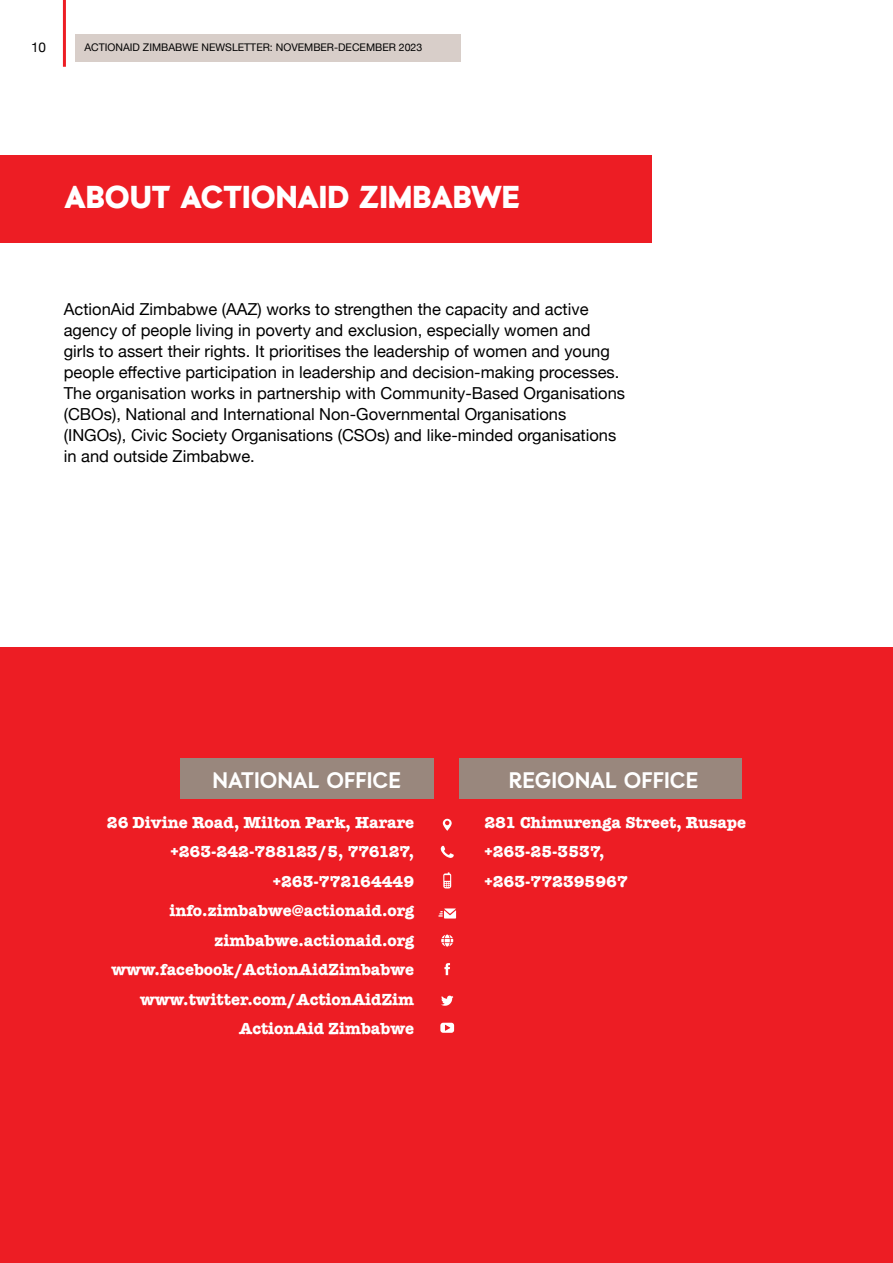
<style>
.page{position:relative;width:893px;height:1263px;background:#fff}
.page>*{position:absolute;margin:0;border:0;box-sizing:border-box;transform-origin:0 0}
.t1{font:900 31.5px "Auxilia";color:#fff}
.t2{font:700 22.5px "Auxilia";color:#fff}
.t3{font:16.5px/21px "Helvetica Neue";color:#000}
.t4{font:700 16.5px/29.5px "American Typewriter";color:#fff;text-align:right}
.t5{font:13.5px "Helvetica Neue";color:#000}
.t6{font:10.5px "Helvetica Neue";color:#000}
</style>
<div class="page">
<div style="left:75px;top:34px;width:385px;height:28px;background:#d8cec9"></div>
<hr style="left:63px;top:0;width:3px;height:67px;background:#ed1d24">
<div style="left:0;top:647px;width:893px;height:616px;background:#ed1d24"></div>
<div style="left:181px;top:758px;width:253px;height:41px;background:#99877d"></div>
<div style="left:460px;top:758px;width:282px;height:41px;background:#99877d"></div>
<svg style="left:441px;top:996px;width:12px;height:10px"></svg>
<svg style="left:444px;top:963px;width:6px;height:12px"></svg>
<svg style="left:440px;top:1023px;width:14px;height:10px"></svg>
<svg style="left:441px;top:846px;width:13px;height:12px"></svg>
<svg style="left:443px;top:872px;width:8px;height:16px"></svg>
<svg style="left:438px;top:908px;width:18px;height:10px"></svg>
<svg style="left:441px;top:934px;width:12px;height:13px"></svg>
<svg style="left:443px;top:819px;width:9px;height:12px"></svg>
<div style="left:0;top:155px;width:652px;height:87px;background:#ed1d24"></div>
<p class="t5" style="left:31px;top:38px;width:17px">10</p>
<p class="t6" style="left:84px;top:40px;width:339px">ACTIONAID ZIMBABWE NEWSLETTER: NOVEMBER-DECEMBER 2023</p>
<h1 class="t1" style="left:65px;top:177px;width:457px">ABOUT ACTIONAID ZIMBABWE</h1>
<p class="t3" style="left:64px;top:300px;width:563px">ActionAid Zimbabwe (AAZ) works to strengthen the capacity and active agency of people living in poverty and exclusion, especially women and girls to assert their rights. It prioritises the leadership of women and young people effective participation in leadership and decision-making processes.<br>The organisation works in partnership with Community-Based Organisations (CBOs), National and International Non-Governmental Organisations (INGOs), Civic Society Organisations (CSOs) and like-minded organisations in and outside Zimbabwe.</p>
<h2 class="t2" style="left:212px;top:766px;width:190px">NATIONAL OFFICE</h2>
<h2 class="t2" style="left:509px;top:766px;width:191px">REGIONAL OFFICE</h2>
<p class="t4" style="left:107px;top:807px;width:309px">26 Divine Road, Milton Park, Harare +263-242-788123/5, 776127, +263-772164449 info.zimbabwe@actionaid.org zimbabwe.actionaid.org www.facebook/ActionAidZimbabwe www.twitter.com/ActionAidZim<br>ActionAid Zimbabwe</p>
<p class="t4" style="left:484px;top:807px;width:263px;text-align:left">281 Chimurenga Street, Rusape +263-25-3537, +263-772395967</p>
</div>
